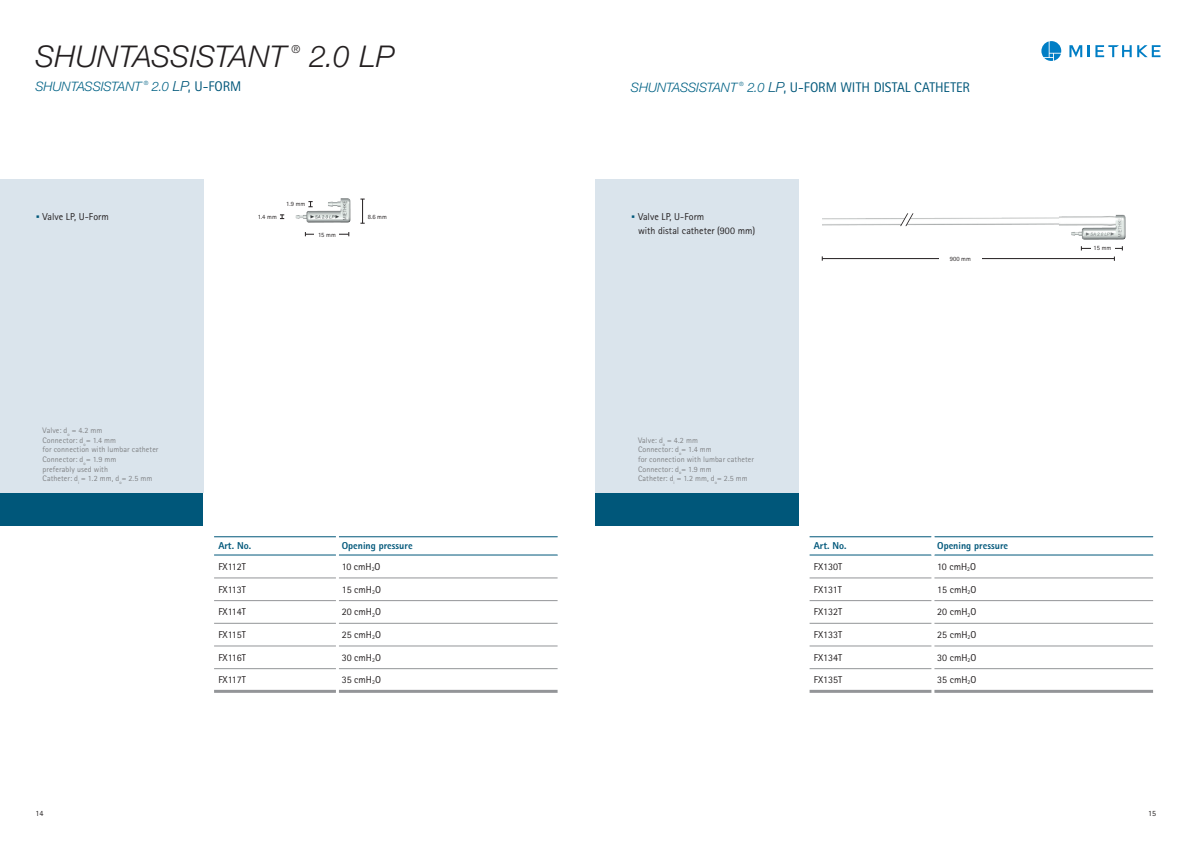
<style>
.page{position:relative;width:1191px;height:842px;background:#fff}
.page>*{position:absolute;margin:0;border:0;box-sizing:border-box;transform-origin:0 0}
.t1{font:italic 300 30px "Helvetica Neue LT Std";letter-spacing:.005em;color:#231f20}
.t2{font:14px "Rotis Sans Serif Pro";letter-spacing:-.005em;color:#00577a}
.t3{font:italic 300 13px "Helvetica Neue LT Std";letter-spacing:-.01em;color:#006285}
.t4{font:italic 300 11.1px "Helvetica Neue LT Std";color:#231f20}
.t5{font:10px/14px "Rotis Sans Serif Pro";color:#231f20}
.t6{font:800 10px "Rotis Sans Serif Pro";color:#00577a}
.t7{font:8px/9.6px "Rotis Sans Serif Pro";letter-spacing:.01em;color:#808285}
.t8{font:8px "Rotis Sans Serif Pro";color:#231f20}
.t9{font:6.5px "Rotis Sans Serif Pro";color:#231f20}
.t10{font:italic 300 5.8px "Helvetica Neue LT Std";color:#006285}
.s1{font-family:"Helvetica Neue LT Std";font-weight:300;font-style:italic;font-size:13px;color:#006285}
.s2{font-family:"Helvetica Neue LT Std";font-weight:300;font-style:italic}
.s3{font-weight:800;font-size:20px;color:#00577a}
</style>
<div class="page">
<div style="left:0;top:492px;width:203px;height:34px;background:#00577a"></div>
<div style="left:595px;top:492px;width:204px;height:34px;background:#00577a"></div>
<svg style="left:1041px;top:41px;width:20px;height:20px"></svg>
<svg style="left:1137px;top:45px;width:23px;height:12px"></svg>
<svg style="left:1095px;top:45px;width:36px;height:12px"></svg>
<svg style="left:1069px;top:45px;width:20px;height:12px"></svg>
<div style="left:595px;top:179px;width:204px;height:314px;background:#dae4ec"></div>
<div style="left:0;top:179px;width:203px;height:314px;background:#dae4ec"></div>
<hr style="left:214px;top:578px;width:122px;height:1px;background:#939598">
<hr style="left:339px;top:578px;width:219px;height:1px;background:#939598">
<hr style="left:214px;top:600px;width:122px;height:1px;background:#939598">
<hr style="left:339px;top:600px;width:219px;height:1px;background:#939598">
<hr style="left:214px;top:623px;width:122px;height:1px;background:#939598">
<hr style="left:339px;top:623px;width:219px;height:1px;background:#939598">
<hr style="left:214px;top:646px;width:122px;height:1px;background:#939598">
<hr style="left:339px;top:646px;width:219px;height:1px;background:#939598">
<hr style="left:214px;top:668px;width:122px;height:1px;background:#939598">
<hr style="left:339px;top:668px;width:219px;height:1px;background:#939598">
<hr style="left:214px;top:690px;width:122px;height:3px;background:#939598">
<hr style="left:339px;top:690px;width:219px;height:3px;background:#939598">
<hr style="left:214px;top:536px;width:122px;height:1px;background:#00577a">
<hr style="left:339px;top:536px;width:219px;height:1px;background:#00577a">
<hr style="left:214px;top:555px;width:122px;height:1px;background:#00577a">
<hr style="left:339px;top:555px;width:219px;height:1px;background:#00577a">
<img style="left:295px;top:198px;width:70px;height:39px">
<hr style="left:305px;top:234px;width:44px;height:1px;background:#231f20">
<div style="left:315px;top:232px;width:24px;height:7px;background:#fff"></div>
<img style="left:822px;top:214px;width:304px;height:37px">
<svg style="left:899px;top:213px;width:15px;height:14px"></svg>
<hr style="left:822px;top:258px;width:292px;height:1px;background:#231f20">
<div style="left:939px;top:256px;width:42px;height:5px;background:#fff"></div>
<hr style="left:1081px;top:248px;width:41px;height:1px;background:#231f20">
<div style="left:1090px;top:245px;width:24px;height:7px;background:#fff"></div>
<hr style="left:809px;top:578px;width:122px;height:1px;background:#939598">
<hr style="left:934px;top:578px;width:219px;height:1px;background:#939598">
<hr style="left:809px;top:600px;width:122px;height:1px;background:#939598">
<hr style="left:934px;top:600px;width:219px;height:1px;background:#939598">
<hr style="left:809px;top:623px;width:122px;height:1px;background:#939598">
<hr style="left:934px;top:623px;width:219px;height:1px;background:#939598">
<hr style="left:809px;top:646px;width:122px;height:1px;background:#939598">
<hr style="left:934px;top:646px;width:219px;height:1px;background:#939598">
<hr style="left:809px;top:668px;width:122px;height:1px;background:#939598">
<hr style="left:934px;top:668px;width:219px;height:1px;background:#939598">
<hr style="left:809px;top:690px;width:122px;height:3px;background:#939598">
<hr style="left:934px;top:690px;width:219px;height:3px;background:#939598">
<hr style="left:809px;top:536px;width:122px;height:1px;background:#00577a">
<hr style="left:934px;top:536px;width:219px;height:1px;background:#00577a">
<hr style="left:809px;top:555px;width:122px;height:1px;background:#00577a">
<hr style="left:934px;top:555px;width:219px;height:1px;background:#00577a">
<div style="left:283px;top:202px;width:25px;height:5px;background:#fff"></div>
<svg style="left:280px;top:215px;width:4px;height:4px"></svg>
<svg style="left:308px;top:201px;width:5px;height:7px"></svg>
<svg style="left:360px;top:199px;width:5px;height:25px"></svg>
<h1 class="t1" style="left:35px;top:38px;width:252px">SHUNTASSISTANT</h1>
<h3 class="t4" style="left:292px;top:43px;width:10px">®</h3>
<h1 class="t1" style="left:310px;top:38px;width:87px">2.0 LP</h1>
<h3 class="t3" style="left:35px;top:78px;width:108px">SHUNTASSISTANT</h3>
<p class="t10" style="left:144px;top:80px;width:6px">®</p>
<h2 class="t2" style="left:152px;top:78px;width:91px"><span class="s1">2.0</span> <span class="s2">LP</span>, U-FORM</h2>
<p class="t5" style="left:35px;top:210px;width:75px"><span class="s3">·</span> Valve LP, U-Form</p>
<p class="t9" style="left:258px;top:213px;width:21px">1.4 mm</p>
<p class="t9" style="left:286px;top:200px;width:21px">1.9 mm</p>
<p class="t9" style="left:318px;top:230px;width:19px">15 mm</p>
<p class="t9" style="left:368px;top:213px;width:21px">8.6 mm</p>
<h3 class="t3" style="left:631px;top:79px;width:108px">SHUNTASSISTANT</h3>
<p class="t10" style="left:739px;top:81px;width:6px">®</p>
<h2 class="t2" style="left:747px;top:79px;width:224px"><span class="s1">2.0</span> <span class="s2">LP</span>, U-FORM WITH DISTAL CATHETER</h2>
<p class="t5" style="left:638px;top:210px;width:119px;text-indent:-7px"><span class="s3">·</span> Valve LP, U-Form<br>with distal catheter (900 mm)</p>
<p class="t9" style="left:949px;top:255px;width:23px">900 mm</p>
<p class="t7" style="left:43px;top:426px;width:117px">Valve: d<sub>o</sub> = 4.2 mm<br>Connector: d<sub>o</sub>= 1.4 mm<br>for connection with lumbar catheter<br>Connector: d<sub>o</sub>= 1.9 mm<br>preferably used with<br>Catheter: d<sub>i</sub> = 1.2 mm, d<sub>o</sub>= 2.5 mm</p>
<p class="t7" style="left:638px;top:435px;width:117px">Valve: d<sub>o</sub> = 4.2 mm<br>Connector: d<sub>o</sub>= 1.4 mm<br>for connection with lumbar catheter<br>Connector: d<sub>o</sub>= 1.9 mm<br>Catheter: d<sub>i</sub> = 1.2 mm, d<sub>o</sub>= 2.5 mm</p>
<p class="t6" style="left:218px;top:540px;width:34px">Art. No.</p>
<p class="t6" style="left:342px;top:540px;width:72px">Opening pressure</p>
<p class="t5" style="left:218px;top:560px;width:29px">FX112T</p>
<p class="t5" style="left:342px;top:560px;width:40px">10 cmH<sub>2</sub>O</p>
<p class="t5" style="left:218px;top:582px;width:29px">FX113T</p>
<p class="t5" style="left:342px;top:582px;width:41px">15 cmH<sub>2</sub>O</p>
<p class="t5" style="left:218px;top:605px;width:29px">FX114T</p>
<p class="t5" style="left:342px;top:605px;width:41px">20 cmH<sub>2</sub>O</p>
<p class="t5" style="left:218px;top:628px;width:29px">FX115T</p>
<p class="t5" style="left:342px;top:628px;width:41px">25 cmH<sub>2</sub>O</p>
<p class="t5" style="left:218px;top:650px;width:29px">FX116T</p>
<p class="t5" style="left:342px;top:650px;width:41px">30 cmH<sub>2</sub>O</p>
<p class="t5" style="left:218px;top:672px;width:29px">FX117T</p>
<p class="t5" style="left:342px;top:672px;width:41px">35 cmH<sub>2</sub>O</p>
<p class="t6" style="left:814px;top:540px;width:34px">Art. No.</p>
<p class="t6" style="left:937px;top:540px;width:72px">Opening pressure</p>
<p class="t5" style="left:814px;top:560px;width:30px">FX130T</p>
<p class="t5" style="left:937px;top:560px;width:40px">10 cmH<sub>2</sub>O</p>
<p class="t5" style="left:814px;top:582px;width:30px">FX131T</p>
<p class="t5" style="left:937px;top:582px;width:41px">15 cmH<sub>2</sub>O</p>
<p class="t5" style="left:814px;top:605px;width:30px">FX132T</p>
<p class="t5" style="left:937px;top:605px;width:41px">20 cmH<sub>2</sub>O</p>
<p class="t5" style="left:814px;top:628px;width:30px">FX133T</p>
<p class="t5" style="left:937px;top:628px;width:41px">25 cmH<sub>2</sub>O</p>
<p class="t5" style="left:814px;top:650px;width:30px">FX134T</p>
<p class="t5" style="left:937px;top:650px;width:41px">30 cmH<sub>2</sub>O</p>
<p class="t5" style="left:814px;top:672px;width:30px">FX135T</p>
<p class="t5" style="left:937px;top:672px;width:41px">35 cmH<sub>2</sub>O</p>
<p class="t9" style="left:1093px;top:244px;width:19px">15 mm</p>
<p class="t8" style="left:35px;top:809px;width:9px">14</p>
<p class="t8" style="left:1148px;top:809px;width:9px">15</p>
</div>
